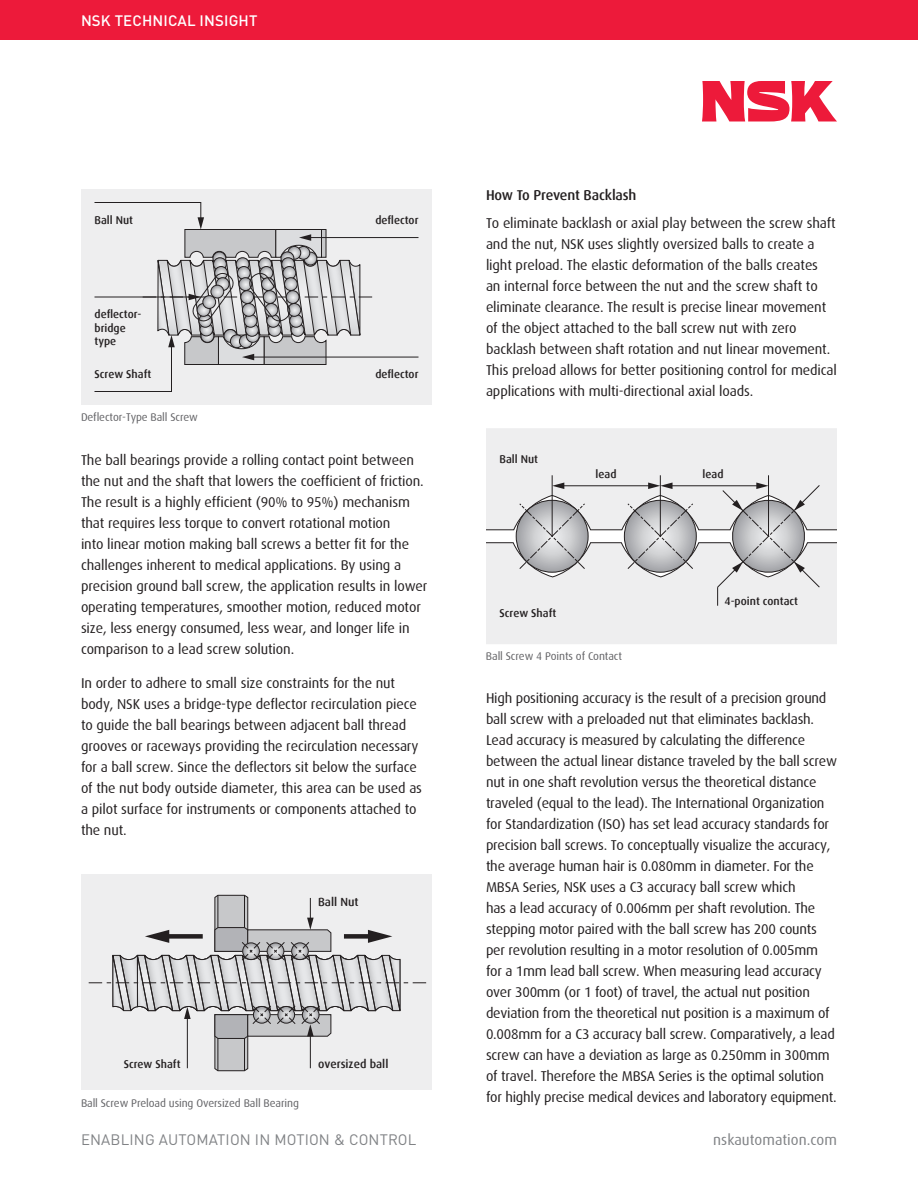
<style>
.page{position:relative;width:918px;height:1188px;background:#fff}
.page>*{position:absolute;margin:0;border:0;box-sizing:border-box;transform-origin:0 0}
.t1{font:15px "DINOT";letter-spacing:.01em;color:#808285}
.t2{font:500 15px "DIN";letter-spacing:.01em;color:#fff}
.t3{font:15px "Dax";color:#808285}
.BODY{font:14.25px/21px "Dax";letter-spacing:-.01em;color:#231f20}
.BODY_HEADING_2{font:500 14.25px "Dax";letter-spacing:-.01em;color:#231f20}
.t4{font:500 11.85px "Dax";color:#231f20}
.t5{font:500 11.25px/13.5px "Dax";color:#231f20}
.t6{font:11.25px "Dax";letter-spacing:-.01em;color:#636366}
</style>
<div class="page">
<svg style="left:702px;top:81px;width:135px;height:40px"></svg>
<div style="left:0;top:0;width:918px;height:40px;background:#ed1a3a"></div>
<div style="left:81px;top:875px;width:351px;height:216px;background:#eeeeef"></div>
<svg style="left:88px;top:895px;width:338px;height:176px"></svg>
<div style="left:81px;top:189px;width:351px;height:216px;background:#eeeeef"></div>
<hr style="left:309px;top:237px;width:109px;height:1px;background:#231f20">
<hr style="left:252px;top:357px;width:166px;height:1px;background:#231f20">
<svg style="left:94px;top:202px;width:278px;height:190px"></svg>
<svg style="left:486px;top:428px;width:351px;height:216px;background:#e0e0e2"></svg>
<p class="t2" style="left:81px;top:11px;width:178px">NSK TECHNICAL INSIGHT</p>
<p class="t5" style="left:95px;top:213px;width:40px">Ball Nut</p>
<p class="t5" style="left:375px;top:213px;width:45px">deflector</p>
<p class="t5" style="left:95px;top:308px;width:49px">deflector&shy;bridge type</p>
<p class="t5" style="left:95px;top:368px;width:58px">Screw Shaft</p>
<p class="t6" style="left:81px;top:411px;width:118px">Deflector-Type Ball Screw</p>
<p class="t5" style="left:375px;top:368px;width:45px">deflector</p>
<p class="BODY" style="left:81px;top:449px;width:348px">The ball bearings provide a rolling contact point between the nut and the shaft that lowers the coefficient of friction.<br>The result is a highly efficient (90% to 95%) mechanism that requires less torque to convert rotational motion<br>into linear motion making ball screws a better fit for the challenges inherent to medical applications. By using a precision ground ball screw, the application results in lower operating temperatures, smoother motion, reduced motor size, less energy consumed, less wear, and longer life in comparison to a lead screw solution.</p>
<p class="BODY" style="left:81px;top:673px;width:343px">In order to adhere to small size constraints for the nut body, NSK uses a bridge-type deflector recirculation piece to guide the ball bearings between adjacent ball thread grooves or raceways providing the recirculation necessary for a ball screw. Since the deflectors sit below the surface of the nut body outside diameter, this area can be used as a pilot surface for instruments or components attached to the nut.</p>
<p class="t4" style="left:318px;top:895px;width:42px">Ball Nut</p>
<p class="t5" style="left:124px;top:1057px;width:58px">Screw Shaft</p>
<p class="t4" style="left:318px;top:1057px;width:72px">oversized ball</p>
<p class="t6" style="left:81px;top:1097px;width:219px">Ball Screw Preload using Oversized Ball Bearing</p>
<p class="BODY_HEADING_2" style="left:486px;top:187px;width:152px">How To Prevent Backlash</p>
<p class="BODY" style="left:486px;top:213px;width:352px">To eliminate backlash or axial play between the screw shaft and the nut, NSK uses slightly oversized balls to create a light preload. The elastic deformation of the balls creates<br>an internal force between the nut and the screw shaft to eliminate clearance. The result is precise linear movement of the object attached to the ball screw nut with zero backlash between shaft rotation and nut linear movement.<br>This preload allows for better positioning control for medical applications with multi-directional axial loads.</p>
<p class="t5" style="left:499px;top:452px;width:40px">Ball Nut</p>
<p class="t5" style="left:596px;top:467px;width:23px">lead</p>
<p class="t5" style="left:499px;top:607px;width:58px">Screw Shaft</p>
<p class="t6" style="left:486px;top:650px;width:137px">Ball Screw 4 Points of Contact</p>
<p class="t5" style="left:703px;top:467px;width:23px">lead</p>
<p class="t5" style="left:725px;top:595px;width:75px">4-point contact</p>
<p class="BODY" style="left:486px;top:688px;width:352px">High positioning accuracy is the result of a precision ground ball screw with a preloaded nut that eliminates backlash.<br>Lead accuracy is measured by calculating the difference between the actual linear distance traveled by the ball screw nut in one shaft revolution versus the theoretical distance traveled (equal to the lead). The International Organization for Standardization (ISO) has set lead accuracy standards for precision ball screws. To conceptually visualize the accuracy, the average human hair is 0.080mm in diameter. For the MBSA Series, NSK uses a C3 accuracy ball screw which<br>has a lead accuracy of 0.006mm per shaft revolution. The stepping motor paired with the ball screw has 200 counts per revolution resulting in a motor resolution of 0.005mm for a 1mm lead ball screw. When measuring lead accuracy over 300mm (or 1 foot) of travel, the actual nut position deviation from the theoretical nut position is a maximum of 0.008mm for a C3 accuracy ball screw. Comparatively, a lead screw can have a deviation as large as 0.250mm in 300mm of travel. Therefore the MBSA Series is the optimal solution for highly precise medical devices and laboratory equipment.</p>
<p class="t1" style="left:81px;top:1131px;width:337px">ENABLING AUTOMATION IN MOTION &amp; CONTROL</p>
<p class="t3" style="left:713px;top:1132px;width:125px">nskautomation.com</p>
</div>
